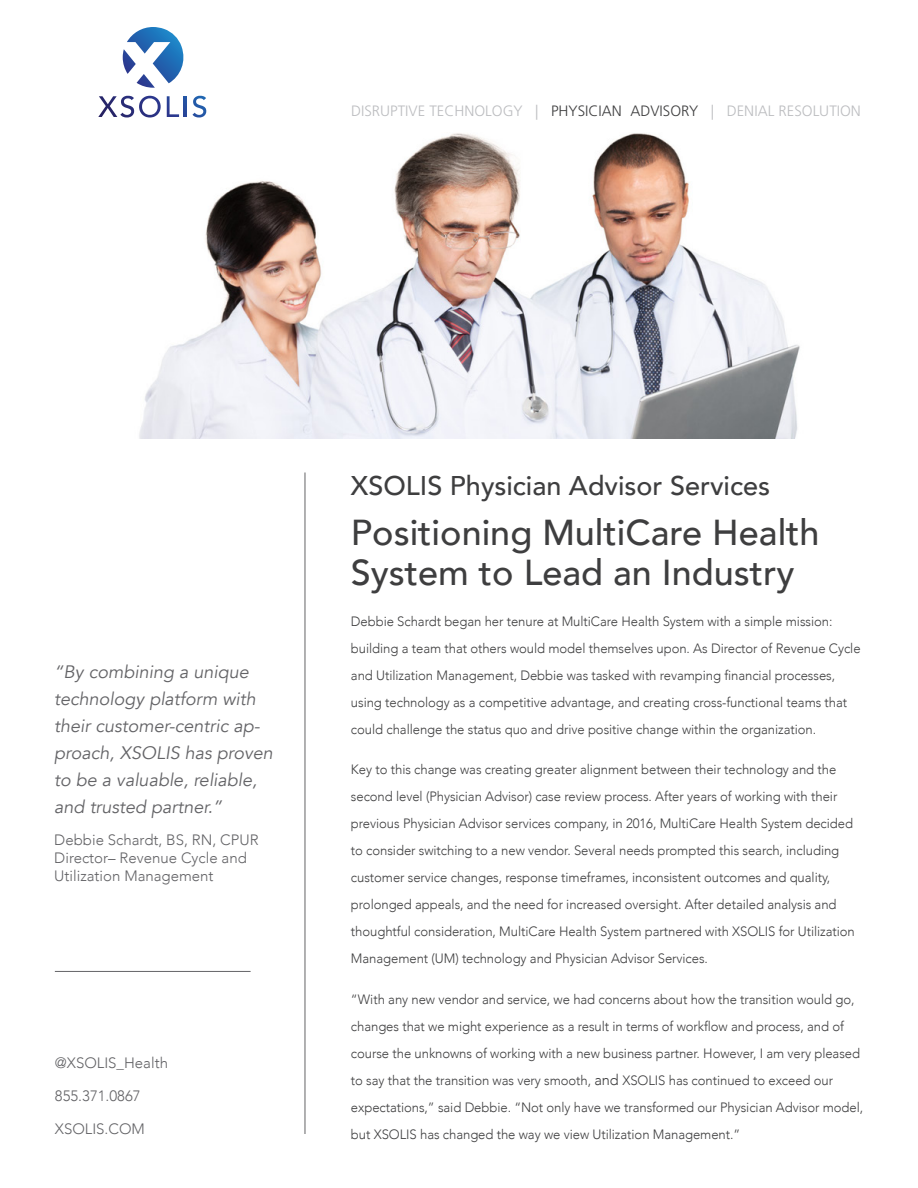
<style>
.page{position:relative;width:918px;height:1188px;background:#fff}
.page>*{position:absolute;margin:0;border:0;box-sizing:border-box;transform-origin:0 0}
.XSOLIS_Title{font:500 36px/40.5px "Avenir";color:#3e3e3f}
.XSOLIS_Title-2{font:500 27px "Avenir";color:#3e3e3f}
.XSOLIS_Quote_1{font:italic 18px/27px "Avenir";color:#636366}
.XSOLIS_Quote_1-2{font:300 15px/18px "Avenir";color:#636366}
.t1{font:300 15px "Frutiger LT Std";color:#bcbdc0}
.XSOLIS_Body{font:300 13.5px/27px "Avenir";letter-spacing:-.005em;color:#3e3e3f}
.s1{color:#3e3e3f}
.s2{font-size:15px}
</style>
<div class="page">
<img style="left:139px;top:133px;width:661px;height:305px">
<hr style="left:305px;top:472px;width:1px;height:662px;background:#636366">
<svg style="left:123px;top:27px;width:61px;height:61px"></svg>
<svg style="left:98px;top:96px;width:63px;height:22px"></svg>
<svg style="left:167px;top:96px;width:12px;height:21px"></svg>
<hr style="left:184px;top:96px;width:3px;height:21px;background:#264d9e">
<svg style="left:192px;top:96px;width:14px;height:22px"></svg>
<hr style="left:55px;top:971px;width:196px;height:1px;background:#636366">
<p class="t1" style="left:351px;top:102px;width:511px">DISRUPTIVE TECHNOLOGY | <span class="s1">PHYSICIAN ADVISORY</span> | DENIAL RESOLUTION</p>
<p class="XSOLIS_Quote_1" style="left:54px;top:659px;width:220px">“By combining a unique technology platform with their customer-centric ap&shy;proach, XSOLIS has proven to be a valuable, reliable, and trusted partner.”</p>
<p class="XSOLIS_Quote_1-2" style="left:54px;top:830px;width:206px">Debbie Schardt, BS, RN, CPUR<br>Director– Revenue Cycle and<br>Utilization Management</p>
<p class="XSOLIS_Quote_1-2" style="left:55px;top:1054px;width:115px">@XSOLIS_Health</p>
<p class="XSOLIS_Quote_1-2" style="left:55px;top:1087px;width:87px">855.371.0867</p>
<p class="XSOLIS_Quote_1-2" style="left:55px;top:1120px;width:92px">XSOLIS.COM</p>
<p class="XSOLIS_Title-2" style="left:351px;top:462px;width:421px">XSOLIS Physician Advisor Services</p>
<p class="XSOLIS_Title" style="left:351px;top:510px;width:470px">Positioning MultiCare Health<br>System to Lead an Industry</p>
<p class="XSOLIS_Body" style="left:351px;top:607px;width:511px">Debbie Schardt began her tenure at MultiCare Health System with a simple mission: building a team that others would model themselves upon. As Director of Revenue Cycle and Utilization Management, Debbie was tasked with revamping financial processes, using technology as a competitive advantage, and creating cross-functional teams that could challenge the status quo and drive positive change within the organization.</p>
<p class="XSOLIS_Body" style="left:351px;top:756px;width:505px">Key to this change was creating greater alignment between their technology and the second level (Physician Advisor) case review process. After years of working with their previous Physician Advisor services company, in 2016, MultiCare Health System decided to consider switching to a new vendor. Several needs prompted this search, including customer service changes, response timeframes, inconsistent outcomes and quality, prolonged appeals, and the need for increased oversight. After detailed analysis and thoughtful consideration, MultiCare Health System partnered with XSOLIS for Utilization Management (UM) technology and Physician Advisor Services.</p>
<p class="XSOLIS_Body" style="left:351px;top:985px;width:514px">“With any new vendor and service, we had concerns about how the transition would go, changes that we might experience as a result in terms of workflow and process, and of course the unknowns of working with a new business partner. However, I am very pleased to say that the transition was very smooth, <span class="s2">and</span> XSOLIS has continued to exceed our expectations,” said Debbie. “Not only have we transformed our Physician Advisor model, but XSOLIS has changed the way we view Utilization Management.”</p>
</div>
